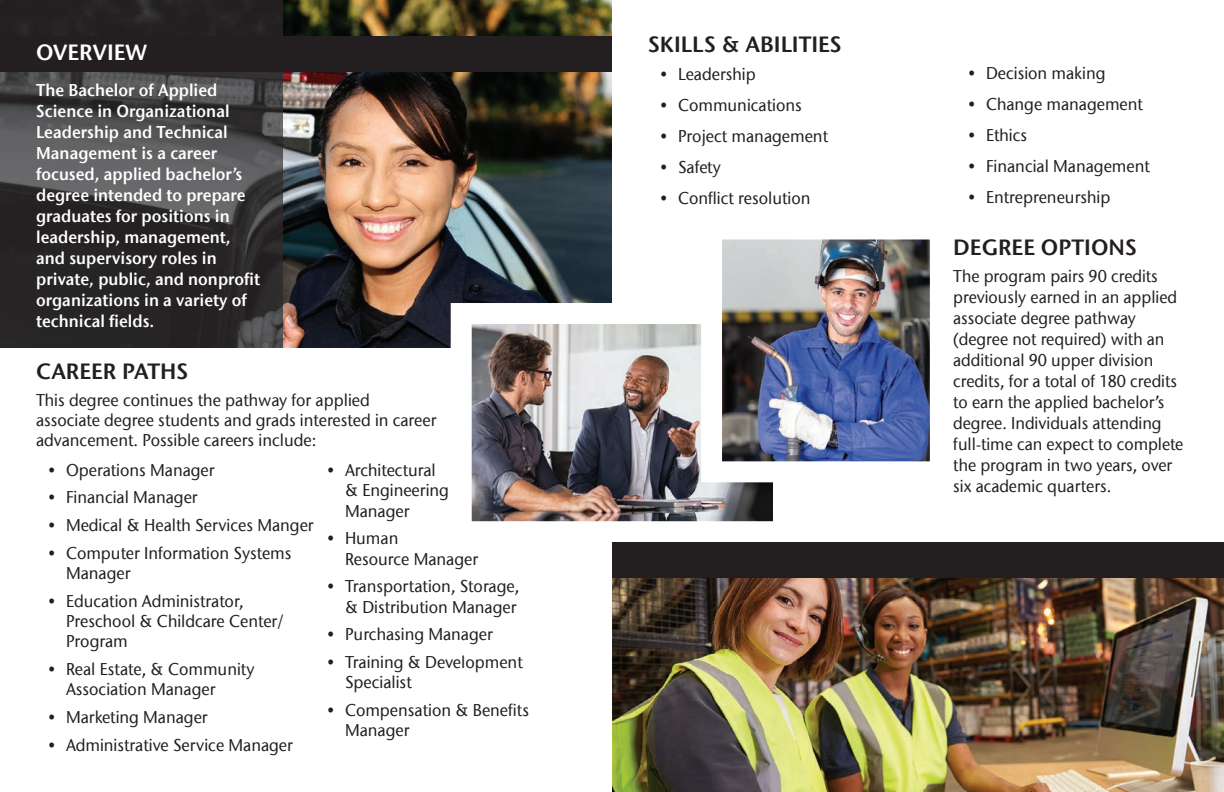
<style>
.page{position:relative;width:1224px;height:792px;background:#fff}
.page>*{position:absolute;margin:0;border:0;box-sizing:border-box;transform-origin:0 0}
.t1{font:22px "ITC Stone Sans Com Semi";color:#231f20}
.t2{font:22px "ITC Stone Sans Com Semi";color:#fff}
.t3{font:500 17px/20.4px "ITC Stone Sans Com";color:#231f20;scale:.95 1}
.t4{font:500 17px/21px "ITC Stone Sans Com";color:#231f20;scale:.94 1}
.t5{font:17px/21px "ITC Stone Sans Com Semi";color:#fff;scale:.94 1}
</style>
<div class="page">
<img style="left:282px;top:0;width:330px;height:347px">
<img style="left:612px;top:578px;width:612px;height:214px">
<img style="left:0;top:0;width:282px;height:347px">
<div style="left:0;top:36px;width:612px;height:36px;background:#231f20"></div>
<img style="left:440px;top:293px;width:333px;height:229px">
<img style="left:691px;top:239px;width:239px;height:254px">
<div style="left:612px;top:542px;width:612px;height:36px;background:#231f20"></div>
<p class="t2" style="left:36px;top:39px;width:112px">OVERVIEW</p>
<p class="t5" style="left:36px;top:79px;width:240px">The Bachelor of Applied<br>Science in Organizational<br>Leadership and Technical<br>Management is a career focused, applied bachelor’s degree intended to prepare graduates for positions in leadership, management, and supervisory roles in private, public, and nonprofit organizations in a variety of technical fields.</p>
<p class="t1" style="left:36px;top:358px;width:154px">CAREER PATHS</p>
<p class="t3" style="left:36px;top:389px;width:423px">This degree continues the pathway for applied associate degree students and grads interested in career advancement. Possible careers include:</p>
<p class="t3" style="left:48px;top:460px;width:177px">• Operations Manager</p>
<p class="t3" style="left:48px;top:487px;width:159px">• Financial Manager</p>
<p class="t3" style="left:48px;top:515px;width:281px">• Medical &amp; Health Services Manger</p>
<p class="t3" style="left:66px;top:542px;width:239px;text-indent:-18px">• Computer Information Systems<br>Manager</p>
<p class="t3" style="left:66px;top:590px;width:230px;text-indent:-18px">• Education Administrator,<br>Preschool &amp; Childcare Center/<br>Program</p>
<p class="t3" style="left:66px;top:659px;width:200px;text-indent:-18px">• Real Estate, &amp; Community<br>Association Manager</p>
<p class="t3" style="left:48px;top:707px;width:170px">• Marketing Manager</p>
<p class="t3" style="left:48px;top:734px;width:259px">• Administrative Service Manager</p>
<p class="t3" style="left:345px;top:460px;width:111px;text-indent:-18px">• Architectural &amp; Engineering<br>Manager</p>
<p class="t3" style="left:345px;top:528px;width:142px;text-indent:-18px">• Human<br>Resource Manager</p>
<p class="t3" style="left:327px;top:576px;width:204px;text-align:right">• Transportation, Storage, &amp; Distribution Manager</p>
<p class="t3" style="left:327px;top:624px;width:176px">• Purchasing Manager</p>
<p class="t3" style="left:345px;top:652px;width:189px;text-indent:-18px">• Training &amp; Development<br>Specialist</p>
<p class="t3" style="left:345px;top:700px;width:195px;text-indent:-18px">• Compensation &amp; Benefits<br>Manager</p>
<p class="t1" style="left:648px;top:31px;width:195px">SKILLS &amp; ABILITIES</p>
<p class="t3" style="left:660px;top:64px;width:102px">• Leadership</p>
<p class="t3" style="left:660px;top:95px;width:151px">• Communications</p>
<p class="t3" style="left:660px;top:126px;width:179px">• Project management</p>
<p class="t3" style="left:660px;top:157px;width:66px">• Safety</p>
<p class="t3" style="left:660px;top:188px;width:160px">• Conflict resolution</p>
<p class="t3" style="left:968px;top:63px;width:146px">• Decision making</p>
<p class="t3" style="left:968px;top:94px;width:186px">• Change management</p>
<p class="t3" style="left:968px;top:125px;width:64px">• Ethics</p>
<p class="t3" style="left:968px;top:156px;width:193px">• Financial Management</p>
<p class="t3" style="left:968px;top:187px;width:151px">• Entrepreneurship</p>
<p class="t1" style="left:953px;top:234px;width:185px">DEGREE OPTIONS</p>
<p class="t4" style="left:953px;top:266px;width:246px">The program pairs 90 credits previously earned in an applied associate degree pathway (degree not required) with an additional 90 upper division credits, for a total of 180 credits to earn the applied bachelor’s degree. Individuals attending full-time can expect to complete the program in two years, over six academic quarters.</p>
</div>
